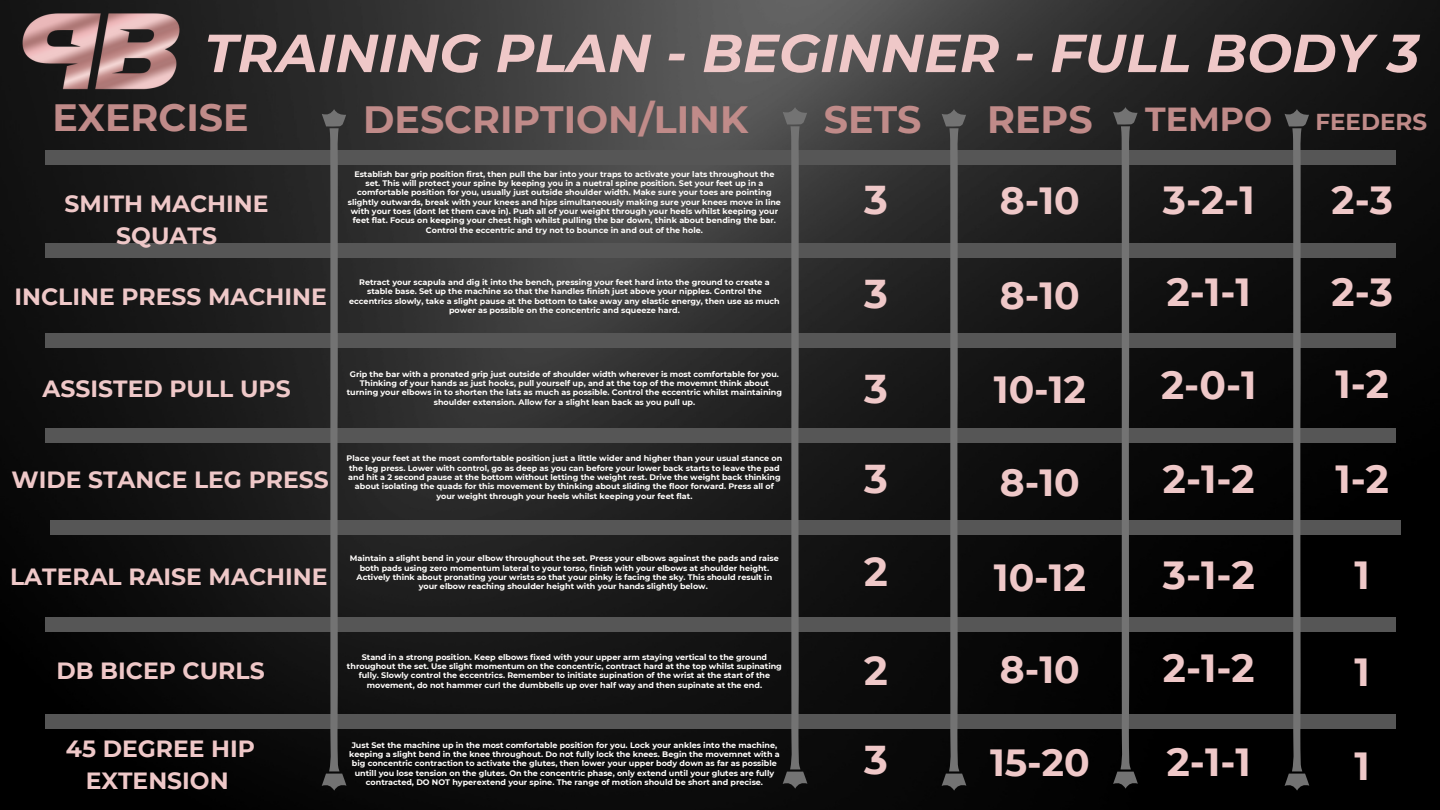
<style>
.page{position:relative;width:1440px;height:810px;background:#fff}
.page>*{position:absolute;margin:0;border:0;box-sizing:border-box;transform-origin:0 0}
.t1{font:italic 700 53.5px "Montserrat";color:#efc8c8}
.t2{font:700 40.2px "Montserrat";color:#efc8c8}
.t3{font:700 39.2px "Montserrat";color:#efc8c8}
.t4{font:700 38px "Montserrat";color:#c08b89}
.t5{font:700 37.8px "Montserrat";color:#efc8c8}
.t6{font:700 33.3px "Montserrat";color:#c08b89}
.t7{font:700 23.5px/32.2px "Montserrat";color:#efc8c8;text-align:center}
.t8{font:700 23px "Montserrat";color:#c08b89}
.t9{font:700 8px/9.3px "Montserrat";color:#fffdfb;text-align:center}
</style>
<div class="page">
<img style="left:0;top:0;width:1440px;height:810px">
<div style="left:45px;top:150px;width:1350px;height:15px;background:#565656"></div>
<div style="left:45px;top:244px;width:1350px;height:14px;background:#565656"></div>
<div style="left:45px;top:334px;width:1350px;height:14px;background:#565656"></div>
<div style="left:45px;top:429px;width:1350px;height:14px;background:#565656"></div>
<div style="left:50px;top:521px;width:1351px;height:14px;background:#565656"></div>
<div style="left:45px;top:617px;width:1350px;height:14px;background:#565656"></div>
<div style="left:45px;top:715px;width:1350px;height:14px;background:#565656"></div>
<svg style="left:783px;top:107px;width:24px;height:682px;background:#3e3e3e"></svg>
<svg style="left:322px;top:109px;width:24px;height:682px;background:#3d3d3d"></svg>
<svg style="left:942px;top:109px;width:24px;height:682px;background:#383838"></svg>
<svg style="left:1113px;top:107px;width:25px;height:682px;background:#333"></svg>
<svg style="left:1285px;top:109px;width:24px;height:682px;background:#303030"></svg>
<img style="left:0;top:0;width:199px;height:97px">
<p class="t1" style="left:204px;top:20px;width:1216px">TRAINING PLAN - BEGINNER - FULL BODY 3</p>
<p class="t4" style="left:52px;top:95px;width:198px">EXERCISE</p>
<p class="t7" style="left:65px;top:187px;width:205px">SMITH MACHINE<br>SQUATS</p>
<p class="t7" style="left:14px;top:281px;width:314px">INCLINE PRESS MACHINE</p>
<p class="t4" style="left:363px;top:96px;width:386px">DESCRIPTION/LINK</p>
<p class="t9" style="left:348px;top:169px;width:435px">Establish bar grip position first, then pull the bar into your traps to activate your lats throughout the set. This will protect your spine by keeping you in a nuetral spine position. Set your feet up in a comfortable position for you, usually just outside shoulder width. Make sure your toes are pointing slightly outwards, break with your knees and hips simultaneously making sure your knees move in line with your toes (dont let them cave in). Push all of your weight through your heels whilst keeping your feet flat. Focus on keeping your chest high whilst pulling the bar down, think about bending the bar.<br>Control the eccentric and try not to bounce in and out of the hole.</p>
<p class="t9" style="left:349px;top:278px;width:432px">Retract your scapula and dig it into the bench, pressing your feet hard into the ground to create a stable base. Set up the machine so that the handles finish just above your nipples. Control the eccentrics slowly, take a slight pause at the bottom to take away any elastic energy, then use as much power as possible on the concentric and squeeze hard.</p>
<p class="t7" style="left:43px;top:373px;width:249px">ASSISTED PULL UPS</p>
<p class="t9" style="left:347px;top:369px;width:437px">Grip the bar with a pronated grip just outside of shoulder width wherever is most comfortable for you.<br>Thinking of your hands as just hooks, pull yourself up, and at the top of the movemnt think about turning your elbows in to shorten the lats as much as possible. Control the eccentric whilst maintaining shoulder extension. Allow for a slight lean back as you pull up.</p>
<p class="t7" style="left:11px;top:464px;width:319px">WIDE STANCE LEG PRESS</p>
<p class="t9" style="left:346px;top:454px;width:437px">Place your feet at the most comfortable position just a little wider and higher than your usual stance on the leg press. Lower with control, go as deep as you can before your lower back starts to leave the pad and hit a 2 second pause at the bottom without letting the weight rest. Drive the weight back thinking about isolating the quads for this movement by thinking about sliding the floor forward. Press all of your weight through your heels whilst keeping your feet flat.</p>
<p class="t7" style="left:10px;top:561px;width:319px">LATERAL RAISE MACHINE</p>
<p class="t9" style="left:350px;top:554px;width:430px">Maintain a slight bend in your elbow throughout the set. Press your elbows against the pads and raise both pads using zero momentum lateral to your torso, finish with your elbows at shoulder height.<br>Actively think about pronating your wrists so that your pinky is facing the sky. This should result in your elbow reaching shoulder height with your hands slightly below.</p>
<p class="t4" style="left:987px;top:96px;width:107px">REPS</p>
<p class="t8" style="left:1316px;top:108px;width:113px">FEEDERS</p>
<p class="t4" style="left:824px;top:96px;width:99px">SETS</p>
<p class="t6" style="left:1145px;top:99px;width:129px">TEMPO</p>
<p class="t2" style="left:864px;top:175px;width:25px">3</p>
<p class="t5" style="left:1000px;top:178px;width:81px">8-10</p>
<p class="t3" style="left:1163px;top:176px;width:93px">3-2-1</p>
<p class="t3" style="left:1332px;top:176px;width:63px">2-3</p>
<p class="t2" style="left:864px;top:269px;width:25px">3</p>
<p class="t5" style="left:1000px;top:272px;width:81px">8-10</p>
<p class="t3" style="left:1167px;top:268px;width:86px">2-1-1</p>
<p class="t3" style="left:1332px;top:268px;width:63px">2-3</p>
<p class="t2" style="left:864px;top:364px;width:25px">3</p>
<p class="t5" style="left:994px;top:366px;width:94px">10-12</p>
<p class="t3" style="left:1161px;top:361px;width:97px">2-0-1</p>
<p class="t3" style="left:1335px;top:360px;width:55px">1-2</p>
<p class="t2" style="left:864px;top:455px;width:25px">3</p>
<p class="t5" style="left:1000px;top:459px;width:81px">8-10</p>
<p class="t3" style="left:1163px;top:455px;width:93px">2-1-2</p>
<p class="t3" style="left:1335px;top:455px;width:55px">1-2</p>
<p class="t2" style="left:864px;top:547px;width:25px">2</p>
<p class="t5" style="left:994px;top:554px;width:94px">10-12</p>
<p class="t3" style="left:1163px;top:551px;width:93px">3-1-2</p>
<p class="t3" style="left:1355px;top:551px;width:17px">1</p>
<p class="t7" style="left:56px;top:655px;width:210px">DB BICEP CURLS</p>
<p class="t7" style="left:66px;top:732px;width:191px">45 DEGREE HIP<br>EXTENSION</p>
<p class="t9" style="left:347px;top:652px;width:436px">Stand in a strong position. Keep elbows fixed with your upper arm staying vertical to the ground throughout the set. Use slight momentum on the concentric, contract hard at the top whilst supinating fully. Slowly control the eccentrics. Remember to initiate supination of the wrist at the start of the movement, do not hammer curl the dumbbells up over half way and then supinate at the end.</p>
<p class="t3" style="left:1163px;top:644px;width:93px">2-1-2</p>
<p class="t2" style="left:864px;top:647px;width:25px">2</p>
<p class="t5" style="left:1000px;top:646px;width:81px">8-10</p>
<p class="t3" style="left:1355px;top:648px;width:17px">1</p>
<p class="t9" style="left:349px;top:740px;width:432px">Just Set the machine up in the most comfortable position for you. Lock your ankles into the machine, keeping a slight bend in the knee throughout. Do not fully lock the knees. Begin the movemnet with a big concentric contraction to activate the glutes, then lower your upper body down as far as possible untill you lose tension on the glutes. On the concentric phase, only extend until your glutes are fully contracted, DO NOT hyperextend your spine. The range of motion should be short and precise.</p>
<p class="t5" style="left:990px;top:740px;width:101px">15-20</p>
<p class="t3" style="left:1167px;top:738px;width:86px">2-1-1</p>
<p class="t3" style="left:1355px;top:742px;width:17px">1</p>
<p class="t2" style="left:864px;top:735px;width:25px">3</p>
</div>
